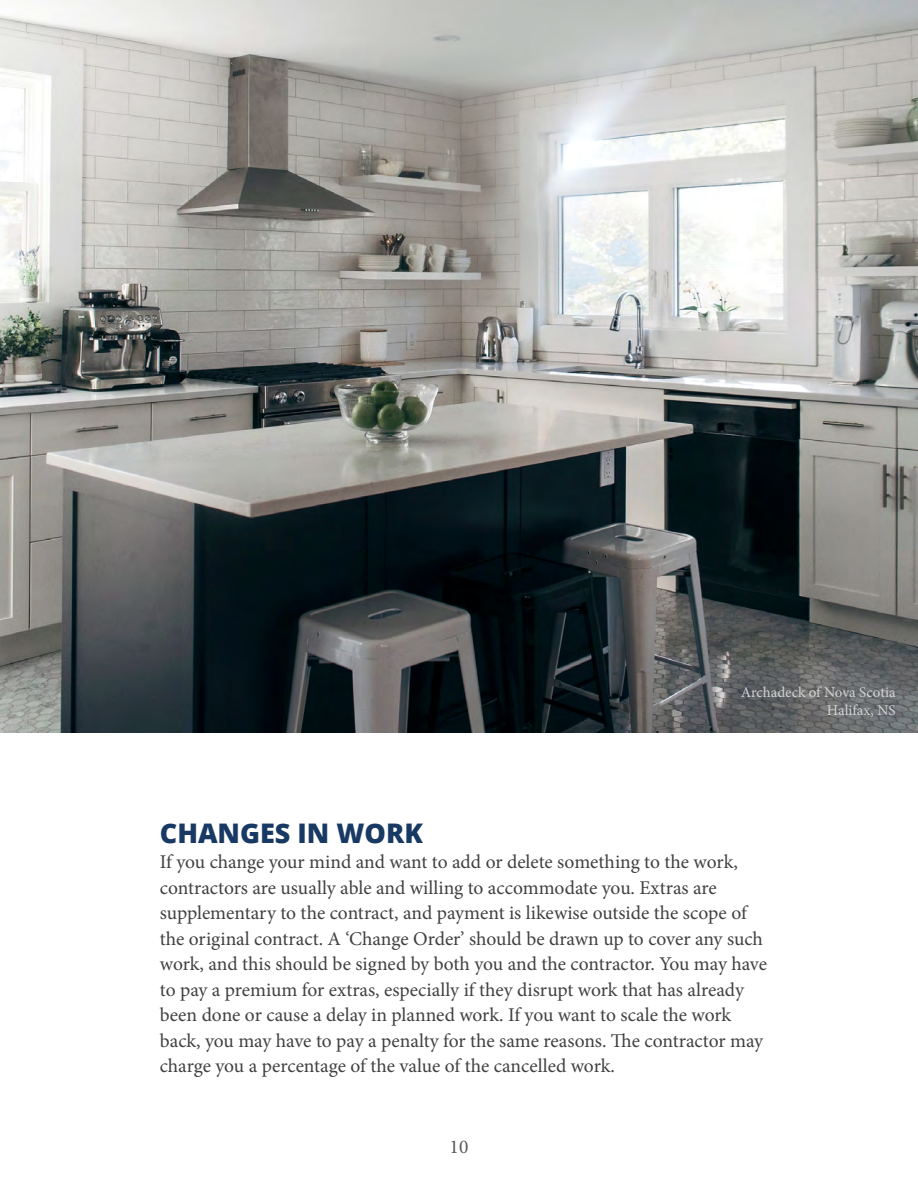
<style>
.page{position:relative;width:918px;height:1188px;background:#fff}
.page>*{position:absolute;margin:0;border:0;box-sizing:border-box;transform-origin:0 0}
.t1{font:800 27px "Open Sans";color:#173963}
.t2{font:19.5px/25.5px "Minion Pro";letter-spacing:-.005em;color:#414042}
.t3{font:19.5px "Minion Pro";color:#58595b}
.t4{font:15px/18px "Minion Pro";color:#d1d3d4;text-align:right}
</style>
<div class="page">
<img style="left:0;top:0;width:918px;height:732px">
<p class="t4" style="left:741px;top:683px;width:156px">Archadeck of Nova Scotia<br>Halifax, NS</p>
<h1 class="t1" style="left:160px;top:813px;width:265px">CHANGES IN WORK</h1>
<p class="t2" style="left:160px;top:850px;width:609px">If you change your mind and want to add or delete something to the work, contractors are usually able and willing to accommodate you. Extras are supplementary to the contract, and payment is likewise outside the scope of the original contract. A ‘Change Order’ should be drawn up to cover any such work, and this should be signed by both you and the contractor. You may have to pay a premium for extras, especially if they disrupt work that has already been done or cause a delay in planned work. If you want to scale the work back, you may have to pay a penalty for the same reasons. The contractor may charge you a percentage of the value of the cancelled work.</p>
<p class="t3" style="left:450px;top:1133px;width:20px">10</p>
</div>
